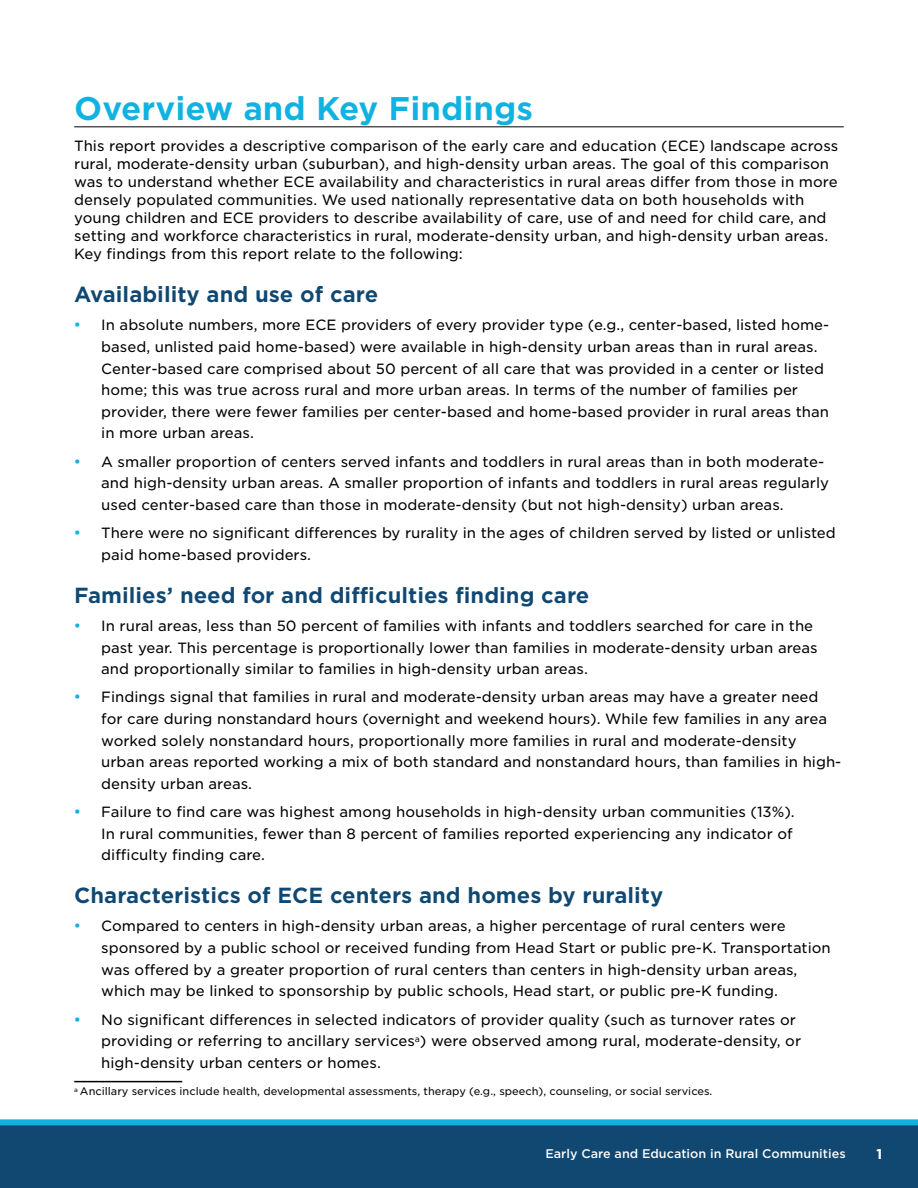
<style>
.page{position:relative;width:918px;height:1188px;background:#fff}
.page>*{position:absolute;margin:0;border:0;box-sizing:border-box;transform-origin:0 0}
.t1{font:700 31.5px "Gotham S Sm";color:#10b2e1}
.t2{font:700 21px "Gotham S Sm";color:#104872}
.t3{font:14.25px/21.6px "Gotham S Sm";color:#000}
.t4{font:500 13.5px "Gotham S Sm";color:#fff}
.t5{font:500 12px "Gotham S Sm";color:#fff}
.t6{font:10.5px "Gotham S Sm";color:#000}
.s1{color:#10b2e1}
</style>
<div class="page">
<div style="left:0;top:1125px;width:918px;height:63px;background:#104872"></div>
<div style="left:0;top:1119px;width:918px;height:6px;background:#10b2e1"></div>
<hr style="left:74px;top:126px;width:770px;height:1px;background:#000">
<hr style="left:74px;top:1081px;width:108px;height:1px;background:#000">
<h2 class="t1" style="left:74px;top:86px;width:460px">Overview and Key Findings</h2>
<p class="t3" style="left:74px;top:137px;width:765px;line-height:18px">This report provides a descriptive comparison of the early care and education (ECE) landscape across rural, moderate-density urban (suburban), and high-density urban areas. The goal of this comparison was to understand whether ECE availability and characteristics in rural areas differ from those in more densely populated communities. We used nationally representative data on both households with young children and ECE providers to describe availability of care, use of and need for child care, and setting and workforce characteristics in rural, moderate-density urban, and high-density urban areas.<br>Key findings from this report relate to the following:</p>
<h3 class="t2" style="left:74px;top:280px;width:305px">Availability and use of care</h3>
<p class="t3" style="left:101px;top:314px;width:730px;text-indent:-27px"><span class="s1">•</span> In absolute numbers, more ECE providers of every provider type (e.g., center-based, listed home&shy;based, unlisted paid home-based) were available in high-density urban areas than in rural areas.<br>Center-based care comprised about 50 percent of all care that was provided in a center or listed home; this was true across rural and more urban areas. In terms of the number of families per provider, there were fewer families per center-based and home-based provider in rural areas than in more urban areas.</p>
<p class="t3" style="left:101px;top:450px;width:729px;text-indent:-27px"><span class="s1">•</span> A smaller proportion of centers served infants and toddlers in rural areas than in both moderate&shy;and high-density urban areas. A smaller proportion of infants and toddlers in rural areas regularly used center-based care than those in moderate-density (but not high-density) urban areas.</p>
<p class="t3" style="left:101px;top:522px;width:736px;text-indent:-27px"><span class="s1">•</span> There were no significant differences by rurality in the ages of children served by listed or unlisted paid home-based providers.</p>
<h3 class="t2" style="left:74px;top:580px;width:517px">Families’ need for and difficulties finding care</h3>
<p class="t3" style="left:101px;top:615px;width:718px;text-indent:-27px"><span class="s1">•</span> In rural areas, less than 50 percent of families with infants and toddlers searched for care in the past year. This percentage is proportionally lower than families in moderate-density urban areas and proportionally similar to families in high-density urban areas.</p>
<p class="t3" style="left:101px;top:686px;width:742px;text-indent:-27px"><span class="s1">•</span> Findings signal that families in rural and moderate-density urban areas may have a greater need for care during nonstandard hours (overnight and weekend hours). While few families in any area worked solely nonstandard hours, proportionally more families in rural and moderate-density urban areas reported working a mix of both standard and nonstandard hours, than families in high&shy;density urban areas.</p>
<p class="t3" style="left:101px;top:801px;width:695px;text-indent:-27px"><span class="s1">•</span> Failure to find care was highest among households in high-density urban communities (13%).<br>In rural communities, fewer than 8 percent of families reported experiencing any indicator of difficulty finding care.</p>
<h3 class="t2" style="left:74px;top:881px;width:591px">Characteristics of ECE centers and homes by rurality</h3>
<p class="t3" style="left:101px;top:915px;width:731px;text-indent:-27px"><span class="s1">•</span> Compared to centers in high-density urban areas, a higher percentage of rural centers were sponsored by a public school or received funding from Head Start or public pre-K. Transportation was offered by a greater proportion of rural centers than centers in high-density urban areas, which may be linked to sponsorship by public schools, Head start, or public pre-K funding.</p>
<p class="t3" style="left:101px;top:1008px;width:701px;text-indent:-27px"><span class="s1">•</span> No significant differences in selected indicators of provider quality (such as turnover rates or providing or referring to ancillary services<sup>a</sup>) were observed among rural, moderate-density, or high-density urban centers or homes.</p>
<p class="t6" style="left:74px;top:1084px;width:640px"><sup>a</sup> Ancillary services include health, developmental assessments, therapy (e.g., speech), counseling, or social services.</p>
<p class="t5" style="left:545px;top:1146px;width:302px">Early Care and Education in Rural Communities</p>
<p class="t4" style="left:876px;top:1145px;width:7px">1</p>
</div>
